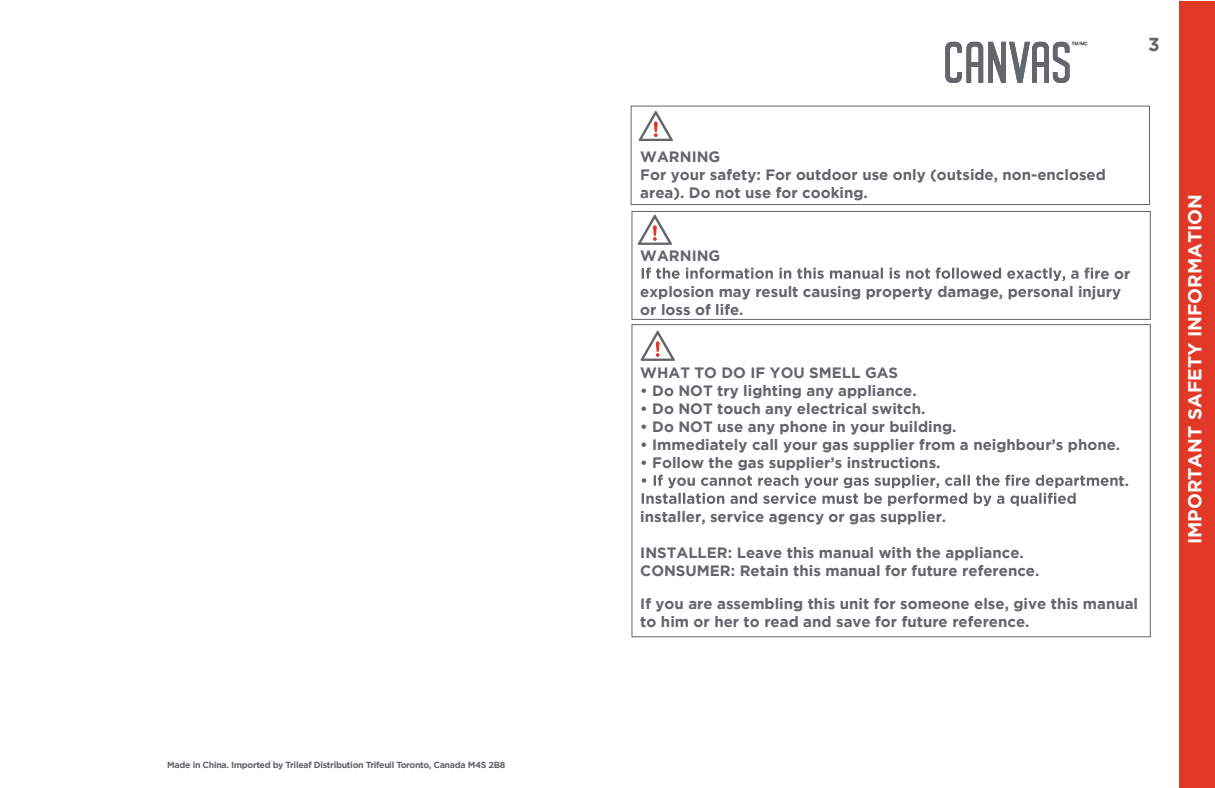
<style>
.page{position:relative;width:1215px;height:788px;background:#fff}
.page>*{position:absolute;margin:0;border:0;box-sizing:border-box;transform-origin:0 0}
.t1{font:700 18.75px "Gotham";color:#fff}
.t2{font:700 18.75px "Gotham";color:#63666a}
.t3{font:700 15px/18px "Gotham";color:#63666a}
.t4{font:700 8.88px "Gotham";letter-spacing:-.035em;color:#63666a}
</style>
<div class="page">
<div style="left:631px;top:106px;width:519px;height:99px;border:1px solid #63666a"></div>
<svg style="left:642px;top:267px;width:458px;height:14px"></svg>
<svg style="left:642px;top:474px;width:476px;height:32px"></svg>
<svg style="left:638px;top:111px;width:35px;height:30px"></svg>
<svg style="left:638px;top:215px;width:34px;height:30px"></svg>
<svg style="left:640px;top:330px;width:35px;height:31px"></svg>
<div style="left:632px;top:211px;width:519px;height:109px;border:1px solid #63666a"></div>
<div style="left:632px;top:324px;width:519px;height:313px;border:1px solid #63666a"></div>
<div style="left:1179px;top:1px;width:36px;height:787px;background:#e13827"></div>
<svg style="left:945px;top:42px;width:142px;height:41px"></svg>
<p class="t4" style="left:167px;top:760px;width:340px">Made in China. Imported by Trileaf Distribution Trifeuil Toronto, Canada M4S 2B8</p>
<p class="t2" style="left:1148px;top:34px;width:13px">3</p>
<p class="t3" style="left:640px;top:147px;width:467px">WARNING<br>For your safety: For outdoor use only (outside, non-enclosed area). Do not use for cooking.</p>
<p class="t3" style="left:640px;top:246px;width:82px">WARNING</p>
<p class="t3" style="left:640px;top:264px;width:492px;text-indent:460px">e or explosion may result causing property damage, personal injury or loss of life.</p>
<p class="t3" style="left:640px;top:363px;width:259px">WHAT TO DO IF YOU SMELL GAS</p>
<p class="t3" style="left:640px;top:381px;width:278px">• Do NOT try lighting any appliance.</p>
<p class="t3" style="left:640px;top:399px;width:287px">• Do NOT touch any electrical switch.</p>
<p class="t3" style="left:640px;top:417px;width:318px">• Do NOT use any phone in your building.</p>
<p class="t3" style="left:640px;top:435px;width:481px">• Immediately call your gas supplier from a neighbour’s phone.</p>
<p class="t3" style="left:640px;top:453px;width:302px">• Follow the gas supplier’s instructions.</p>
<p class="t3" style="left:1119px;top:471px;width:12px">t.</p>
<p class="t3" style="left:640px;top:507px;width:307px">installer, service agency or gas supplier.</p>
<p class="t3" style="left:640px;top:543px;width:401px">INSTALLER: Leave this manual with the appliance.<br>CONSUMER: Retain this manual for future reference.</p>
<p class="t3" style="left:640px;top:594px;width:499px">If you are assembling this unit for someone else, give this manual to him or her to read and save for future reference.</p>
<p class="t1" style="left:1184px;top:544px;width:352px;rotate:-90deg">IMPORTANT SAFETY INFORMATION</p>
</div>
